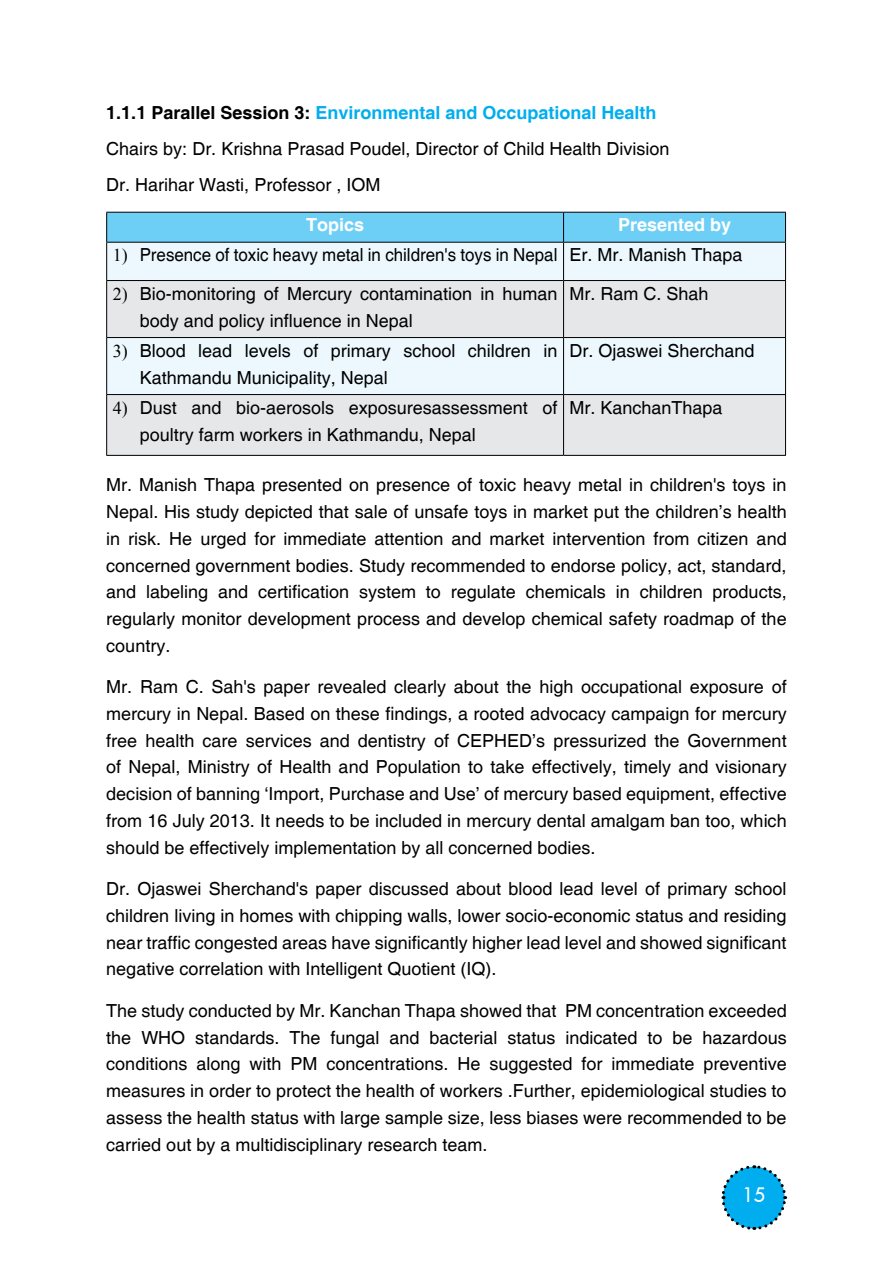
<style>
.page{position:relative;width:893px;height:1263px;background:#fff}
.page>*{position:absolute;margin:0;border:0;box-sizing:border-box;transform-origin:0 0}
.t1{font:19.5px "Futura FC";color:#fff}
.t2{font:18px/26.7px "Helvetica";color:#000}
.t3{font:18px "Helvetica";color:#000;scale:.94 1}
.t4{font:700 18px "Helvetica";color:#fff}
.s1{font-weight:700}
.s2{font-weight:700;color:#00aeef}
.s3{font-family:"Times New Roman"}
</style>
<div class="page">
<svg style="left:721px;top:1165px;width:67px;height:65px"></svg>
<div style="left:107px;top:243px;width:678px;height:37px;background:#ecf8fe"></div>
<svg style="left:107px;top:281px;width:678px;height:174px;background:#e7ecee"></svg>
<svg style="left:106px;top:212px;width:680px;height:30px;background:#69c7ec"></svg>
<hr style="left:106px;top:242px;width:458px;height:1px;background:#000">
<hr style="left:106px;top:243px;width:1px;height:37px;background:#000">
<hr style="left:564px;top:242px;width:222px;height:1px;background:#000">
<hr style="left:563px;top:243px;width:1px;height:37px;background:#000">
<hr style="left:785px;top:243px;width:1px;height:37px;background:#000">
<hr style="left:106px;top:280px;width:458px;height:1px;background:#000">
<hr style="left:106px;top:281px;width:1px;height:56px;background:#000">
<hr style="left:564px;top:280px;width:222px;height:1px;background:#000">
<hr style="left:563px;top:281px;width:1px;height:56px;background:#000">
<hr style="left:785px;top:281px;width:1px;height:56px;background:#000">
<hr style="left:106px;top:337px;width:458px;height:1px;background:#000">
<hr style="left:106px;top:338px;width:1px;height:56px;background:#000">
<hr style="left:564px;top:337px;width:222px;height:1px;background:#000">
<hr style="left:563px;top:338px;width:1px;height:56px;background:#000">
<hr style="left:785px;top:338px;width:1px;height:56px;background:#000">
<hr style="left:106px;top:394px;width:458px;height:1px;background:#000">
<hr style="left:106px;top:395px;width:1px;height:60px;background:#000">
<hr style="left:564px;top:394px;width:222px;height:1px;background:#000">
<hr style="left:563px;top:395px;width:1px;height:60px;background:#000">
<hr style="left:785px;top:395px;width:1px;height:60px;background:#000">
<hr style="left:106px;top:455px;width:458px;height:1px;background:#000">
<hr style="left:564px;top:455px;width:222px;height:1px;background:#000">
<p class="t2" style="left:106px;top:96px;width:565px;line-height:35.7px"><span class="s1">1.1.1 Parallel Session 3:</span> <span class="s2">Environmental and Occupational Health<br></span>Chairs by: Dr. Krishna Prasad Poudel, Director of Child Health Division<br>Dr. Harihar Wasti, Professor , IOM</p>
<p class="t4" style="left:306px;top:214px;width:60px">Topics</p>
<p class="t4" style="left:618px;top:214px;width:115px">Presented by</p>
<p class="t3" style="left:113px;top:245px;width:672px"><span class="s3">1)</span> Presence of toxic heavy metal in children's toys in Nepal Er. Mr. Manish Thapa</p>
<p class="t2" style="left:140px;top:280px;width:419px;text-indent:-27px"><span class="s3">2)</span> Bio-monitoring of Mercury contamination in human body and policy influence in Nepal</p>
<p class="t2" style="left:570px;top:281px;width:141px">Mr. Ram C. Shah</p>
<p class="t2" style="left:140px;top:337px;width:419px;text-indent:-27px"><span class="s3">3)</span> Blood lead levels of primary school children in<br>Kathmandu Municipality, Nepal</p>
<p class="t2" style="left:570px;top:338px;width:187px">Dr. Ojaswei Sherchand</p>
<p class="t2" style="left:140px;top:394px;width:419px;text-indent:-27px"><span class="s3">4)</span> Dust and bio-aerosols exposuresassessment of poultry farm workers in Kathmandu, Nepal</p>
<p class="t2" style="left:570px;top:395px;width:155px">Mr. KanchanThapa</p>
<p class="t2" style="left:106px;top:472px;width:682px;text-align:justify">Mr. Manish Thapa presented on presence of toxic heavy metal in children's toys in Nepal. His study depicted that sale of unsafe toys in market put the children’s health in risk. He urged for immediate attention and market intervention from citizen and concerned government bodies. Study recommended to endorse policy, act, standard, and labeling and certification system to regulate chemicals in children products, regularly monitor development process and develop chemical safety roadmap of the country.</p>
<p class="t2" style="left:106px;top:674px;width:682px;text-align:justify">Mr. Ram C. Sah's paper revealed clearly about the high occupational exposure of mercury in Nepal. Based on these findings, a rooted advocacy campaign for mercury free health care services and dentistry of CEPHED’s pressurized the Government of Nepal, Ministry of Health and Population to take effectively, timely and visionary decision of banning ‘Import, Purchase and Use’ of mercury based equipment, effective from 16 July 2013. It needs to be included in mercury dental amalgam ban too, which should be effectively implementation by all concerned bodies.</p>
<p class="t2" style="left:106px;top:876px;width:682px;text-align:justify">Dr. Ojaswei Sherchand's paper discussed about blood lead level of primary school children living in homes with chipping walls, lower socio-economic status and residing near traffic congested areas have significantly higher lead level and showed significant negative correlation with Intelligent Quotient (IQ).</p>
<p class="t2" style="left:106px;top:998px;width:682px;text-align:justify">The study conducted by Mr. Kanchan Thapa showed that PM concentration exceeded the WHO standards. The fungal and bacterial status indicated to be hazardous conditions along with PM concentrations. He suggested for immediate preventive measures in order to protect the health of workers .Further, epidemiological studies to assess the health status with large sample size, less biases were recommended to be carried out by a multidisciplinary research team.</p>
<p class="t1" style="left:742px;top:1181px;width:24px">15</p>
</div>
